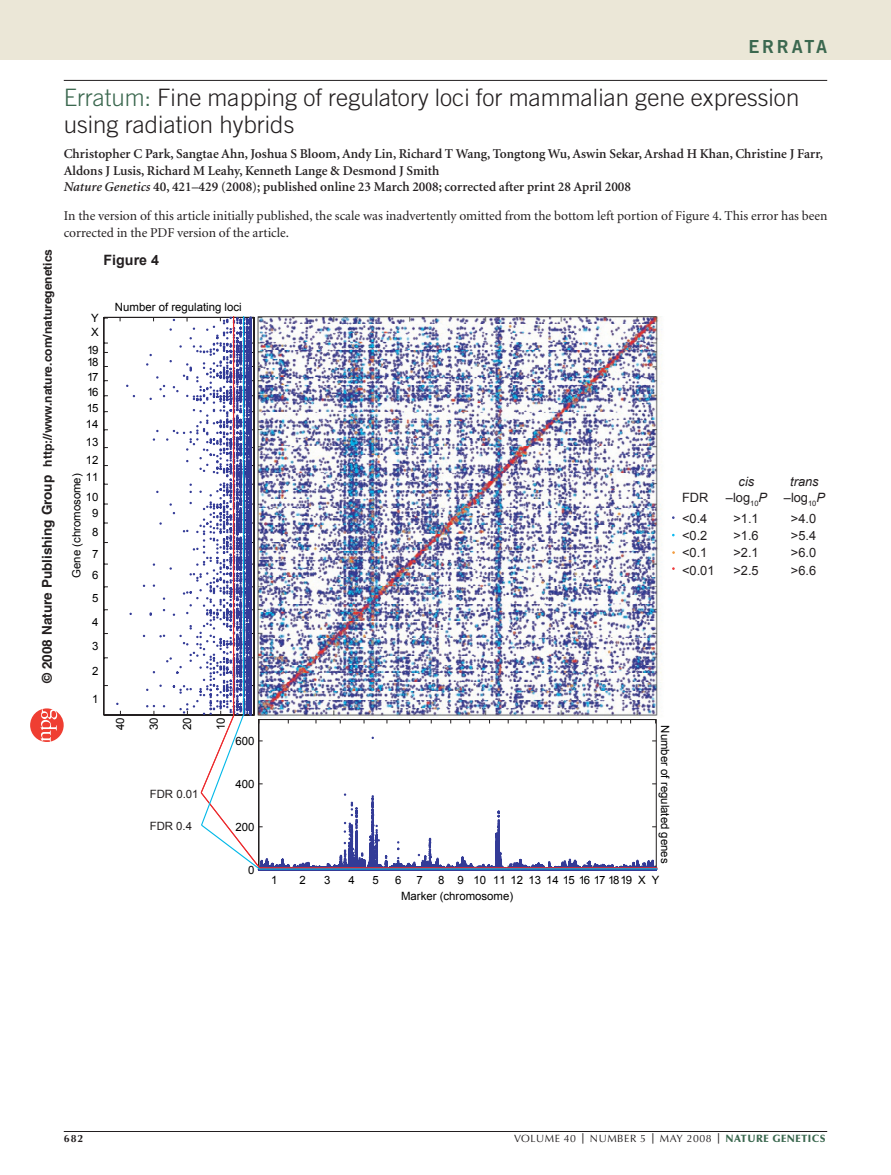
<style>
.page{position:relative;width:891px;height:1175px;background:#fff}
.page>*{position:absolute;margin:0;border:0;box-sizing:border-box;transform-origin:0 0}
.t1{font:300 24px/27px "Trade Gothic";color:#231f20}
.t2{font:18px "Trade Gothic Bold Two";letter-spacing:.15em;color:#3b684f}
.t3{font:700 14.25px "Arial";color:#231f20}
.t4{font:600 13.5px/16.5px "Minion";color:#231f20}
.t5{font:13.5px/16.5px "Minion";letter-spacing:-.005em;color:#231f20}
.t6{font:12.75px/17.2px "Arial";color:#231f20}
.t7{font:italic 12.75px/15.5px "Arial";color:#231f20;text-align:center}
.t8{font:700 12px "Helvetica";color:#231f1f}
.t9{font:11.4px "Arial";color:#000}
.t10{font:11.4px "Arial";color:#231f20}
.t11{font:10.5px "Optima";letter-spacing:.05em;color:#231f20}
.t12{font:700 10.5px "Optima";color:#231f20}
.s1{font-size:13.5px}
.s2{font-family:"Helvetica Bold 2";font-weight:400;font-size:13.5px}
.s3{color:#3b684f}
.s4{font-style:italic}
.s5{font-style:normal}
.s6{font-weight:700}
.s7{font-weight:900;color:#3b684f}
</style>
<div class="page">
<div style="left:0;top:0;width:891px;height:60px;background:#ebe7d7"></div>
<hr style="left:64px;top:1131px;width:763px;height:1px;background:#231f20">
<hr style="left:64px;top:80px;width:763px;height:1px;background:#231f20">
<hr style="left:103px;top:317px;width:1px;height:398px;background:#231f20">
<hr style="left:104px;top:714px;width:150px;height:1px;background:#231f20">
<hr style="left:104px;top:317px;width:150px;height:1px;background:#231f20">
<img style="left:116px;top:316px;width:541px;height:554px">
<svg style="left:30px;top:708px;width:34px;height:34px"></svg>
<h2 class="t2" style="left:748px;top:35px;width:80px">ERRATA</h2>
<p class="t8" style="left:40px;top:683px;width:436px;rotate:-90deg"><span class="s1">© 200</span><span class="s2">8</span> <span class="s1">Nature Publishing Group</span> http://www.nature.com/naturegenetics</p>
<h1 class="t1" style="left:64px;top:84px;width:737px"><span class="s3">Erratum:</span> Fine mapping of regulatory loci for mammalian gene expression using radiation hybrids</h1>
<p class="t4" style="left:64px;top:146px;width:761px">Christopher C Park, Sangtae Ahn, Joshua S Bloom, Andy Lin, Richard T Wang, Tongtong Wu, Aswin Sekar, Arshad H Khan, Christine J Farr,<br>Aldons J Lusis, Richard M Leahy, Kenneth Lange &amp; Desmond J Smith<br><span class="s4">Nature Genetics</span> 40, 421–429 (2008); published online 23 March 2008; corrected after print 28 April 2008</p>
<p class="t5" style="left:64px;top:208px;width:765px">In the version of this article initially published, the scale was inadvertently omitted from the bottom left portion of Figure 4. This error has been corrected in the PDF version of the article.</p>
<p class="t3" style="left:104px;top:251px;width:57px">Figure 4</p>
<p class="t9" style="left:91px;top:311px;width:9px">Y</p>
<p class="t9" style="left:91px;top:324px;width:9px">X</p>
<p class="t9" style="left:87px;top:342px;width:13px">19</p>
<p class="t9" style="left:87px;top:355px;width:13px">18</p>
<p class="t9" style="left:87px;top:369px;width:13px">17</p>
<p class="t9" style="left:87px;top:384px;width:13px">16</p>
<p class="t9" style="left:87px;top:400px;width:13px">15</p>
<p class="t9" style="left:86px;top:417px;width:14px">14</p>
<p class="t9" style="left:86px;top:434px;width:14px">13</p>
<p class="t9" style="left:86px;top:452px;width:14px">12</p>
<p class="t9" style="left:86px;top:470px;width:14px">11</p>
<p class="t9" style="left:69px;top:578px;width:106px;rotate:-90deg">Gene (chromosome)</p>
<p class="t9" style="left:86px;top:489px;width:14px">10</p>
<p class="t9" style="left:92px;top:505px;width:8px">9</p>
<p class="t9" style="left:92px;top:525px;width:8px">8</p>
<p class="t9" style="left:92px;top:546px;width:8px">7</p>
<p class="t9" style="left:92px;top:567px;width:8px">6</p>
<p class="t9" style="left:92px;top:590px;width:8px">5</p>
<p class="t9" style="left:92px;top:614px;width:8px">4</p>
<p class="t9" style="left:92px;top:638px;width:8px">3</p>
<p class="t9" style="left:92px;top:663px;width:8px">2</p>
<p class="t9" style="left:92px;top:691px;width:8px">1</p>
<p class="t9" style="left:115px;top:300px;width:128px">Number of regulating loci</p>
<p class="t9" style="left:113px;top:730px;width:14px;rotate:-90deg">40</p>
<p class="t9" style="left:146px;top:730px;width:14px;rotate:-90deg">30</p>
<p class="t9" style="left:180px;top:730px;width:14px;rotate:-90deg">20</p>
<p class="t9" style="left:213px;top:730px;width:14px;rotate:-90deg">10</p>
<p class="t9" style="left:236px;top:733px;width:21px">600</p>
<p class="t10" style="left:150px;top:786px;width:50px">FDR 0.01</p>
<p class="t10" style="left:150px;top:818px;width:44px">FDR 0.4</p>
<p class="t9" style="left:236px;top:776px;width:21px">400</p>
<p class="t9" style="left:236px;top:819px;width:21px">200</p>
<p class="t9" style="left:248px;top:862px;width:8px">0</p>
<p class="t6" style="left:682px;top:488px;width:28px;line-height:20.4px">FDR &lt;0.4</p>
<p class="t6" style="left:682px;top:527px;width:34px">&lt;0.2 &lt;0.1 &lt;0.01</p>
<p class="t7" style="left:726px;top:474px;width:43px">cis <span class="s5">–log</span><sub>10</sub>P</p>
<p class="t7" style="left:784px;top:474px;width:43px">trans <span class="s5">–log</span><sub>10</sub>P</p>
<p class="t6" style="left:733px;top:510px;width:27px">&gt;1.1</p>
<p class="t6" style="left:733px;top:527px;width:27px;text-align:justify">&gt;1.6 &gt;2.1 &gt;2.5</p>
<p class="t6" style="left:791px;top:510px;width:27px">&gt;4.0</p>
<p class="t6" style="left:791px;top:527px;width:27px;text-align:justify">&gt;5.4 &gt;6.0 &gt;6.6</p>
<p class="t9" style="left:673px;top:725px;width:140px;rotate:90deg">Number of regulated genes</p>
<p class="t9" style="left:271px;top:873px;width:8px">1</p>
<p class="t9" style="left:299px;top:873px;width:8px">2</p>
<p class="t9" style="left:324px;top:873px;width:8px">3</p>
<p class="t9" style="left:349px;top:873px;width:8px">4</p>
<p class="t9" style="left:372px;top:873px;width:8px">5</p>
<p class="t9" style="left:395px;top:873px;width:8px">6</p>
<p class="t9" style="left:417px;top:873px;width:8px">7</p>
<p class="t9" style="left:438px;top:873px;width:223px">8 9 10 11 12 13 14 15 16171819 X Y</p>
<p class="t9" style="left:401px;top:888px;width:114px">Marker (chromosome)</p>
<p class="t12" style="left:64px;top:1132px;width:21px">682</p>
<p class="t11" style="left:514px;top:1132px;width:313px">VOLUME 40 <span class="s6">|</span> NUMBER 5 <span class="s6">|</span> MAY 2008 <span class="s6">|</span> <span class="s7">NATURE GENETICS</span></p>
</div>
